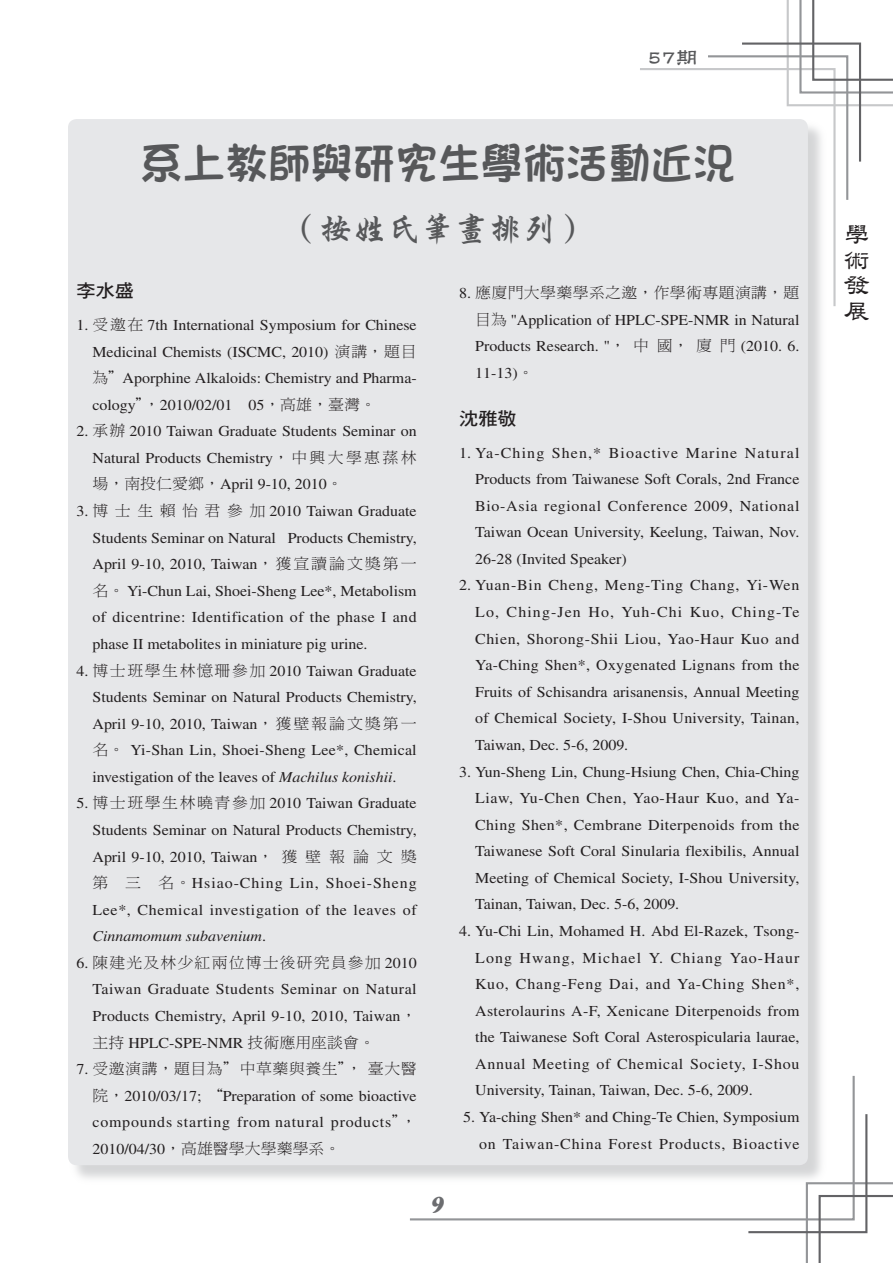
<style>
.page{position:relative;width:893px;height:1263px;background:#fff}
.page>*{position:absolute;margin:0;border:0;box-sizing:border-box;transform-origin:0 0}
.t1{font:42.45px "DF Fang Yuan Std W7";color:#57585a}
.t2{font:34.05px "DF Xing Kai Std W5";color:#57585a}
.t3{font:25.5px/25.5px "DF Li Shu Md HK BF";color:#231f20;text-align:justify}
.t4{font:21.3px "DF Li Shu Std W7";color:#57585a}
.t5{font:18.15px "DF Hei Std W7";color:#231f20;scale:1.05 1}
.t6{font:15.15px/26.5px "Times";color:#231f20;text-align:justify;scale:1.05 1}
.t7{font:15.15px/26.5px "Times";letter-spacing:.025em;color:#231f20;text-align:right;scale:1.05 1}
.t8{font:15.15px/26.5px "Times";letter-spacing:.05em;color:#231f20;scale:1.05 1}
.t9{font:15.15px "DF Ming Std W3";letter-spacing:.03em;color:#231f20;scale:1.05 1}
.t10{font:15.15px "DF Ming Std W3";letter-spacing:.07em;color:#231f20;scale:1.05 1}
.t11{font:15.15px "DF Ming Std W3";color:#231f20;scale:1.05 1}
.s1{font-family:"DF Ming Std W3"}
.s2{font-style:italic}
.s3{font-family:"Times"}
</style>
<div class="page">
<svg style="left:640px;top:68px;width:196px;height:239px"></svg>
<svg style="left:706px;top:0;width:187px;height:202px"></svg>
<svg style="left:410px;top:1075px;width:445px;height:146px"></svg>
<svg style="left:746px;top:1112px;width:147px;height:151px"></svg>
<div style="left:70px;top:121px;width:758px;height:1064px;background:#c7c8ca;opacity:.75"></div>
<div style="left:68px;top:119px;width:740px;height:1046px;background:#e6e7e9;border-radius:9px"></div>
<svg style="left:432px;top:1196px;width:12px;height:17px"></svg>
<h3 class="t4" style="left:647px;top:46px;width:51px">57期</h3>
<h1 class="t1" style="left:140px;top:140px;width:597px">系上教師與研究生學術活動近況</h1>
<h2 class="t2" style="left:285px;top:210px;width:308px">（按姓氏筆畫排列）</h2>
<p class="t5" style="left:77px;top:281px;width:56px">李水盛</p>
<p class="t6" style="left:92px;top:312px;width:310px;text-indent:-16px">1. <span class="s1">受邀在</span> 7th International Symposium for Chinese Medicinal Chemists (ISCMC, 2010) <span class="s1">演講，題目為”</span>Aporphine Alkaloids: Chemistry and Pharma&shy;cology<span class="s1">”，</span>2010/02/01 05<span class="s1">，高雄，臺灣。</span></p>
<p class="t6" style="left:92px;top:418px;width:310px;text-indent:-16px">2. <span class="s1">承辦</span> 2010 Taiwan Graduate Students Seminar on Natural Products Chemistry<span class="s1">，中興大學惠蓀林場，南投仁愛鄉，</span>April 9-10, 2010<span class="s1">。</span></p>
<p class="t6" style="left:92px;top:498px;width:310px;text-indent:-16px">3. <span class="s1">博士生賴怡君參加</span> 2010 Taiwan Graduate Students Seminar on Natural Products Chemistry, April 9-10, 2010, Taiwan<span class="s1">，獲宣讀論文獎第一名。</span> Yi-Chun Lai, Shoei-Sheng Lee*, Metabolism of dicentrine: Identification of the phase I and phase II metabolites in miniature pig urine.</p>
<p class="t6" style="left:92px;top:657px;width:310px;text-indent:-16px">4. <span class="s1">博士班學生林憶珊參加</span> 2010 Taiwan Graduate Students Seminar on Natural Products Chemistry, April 9-10, 2010, Taiwan<span class="s1">，獲壁報論文獎第一名。</span> Yi-Shan Lin, Shoei-Sheng Lee*, Chemical investigation of the leaves of <span class="s2">Machilus konishii</span>.</p>
<p class="t6" style="left:92px;top:790px;width:310px;text-indent:-16px">5. <span class="s1">博士班學生林曉青參加</span> 2010 Taiwan Graduate Students Seminar on Natural Products Chemistry, April 9-10, 2010, Taiwan<span class="s1">，獲壁報論文獎第 三 名。</span>Hsiao-Ching Lin, Shoei-Sheng Lee*, Chemical investigation of the leaves of <span class="s2">Cinnamomum subavenium</span>.</p>
<p class="t10" style="left:77px;top:954px;width:325px"><span class="s3">6.</span> 陳建光及林少紅兩位博士後研究員參加 <span class="s3">2010</span></p>
<p class="t6" style="left:92px;top:976px;width:310px">Taiwan Graduate Students Seminar on Natural Products Chemistry, April 9-10, 2010, Taiwan<span class="s1">，主持</span> HPLC-SPE-NMR <span class="s1">技術應用座談會。</span></p>
<p class="t9" style="left:77px;top:1060px;width:325px"><span class="s3">7.</span> 受邀演講，題目為”中草藥與養生”，臺大醫</p>
<p class="t8" style="left:92px;top:1082px;width:310px"><span class="s1">院，</span>2010/03/17; <span class="s1">“</span>Preparation of some bioactive compounds starting from natural products<span class="s1">”，</span></p>
<p class="t11" style="left:92px;top:1140px;width:238px"><span class="s3">2010/04/30</span>，高雄醫學大學藥學系。</p>
<p class="t9" style="left:459px;top:284px;width:325px"><span class="s3">8.</span> 應廈門大學藥學系之邀，作學術專題演講，題</p>
<p class="t6" style="left:475px;top:306px;width:310px"><span class="s1">目為</span> ''Application of HPLC-SPE-NMR in Natural Products Research. ''<span class="s1">，中國，廈門</span> (2010. 6.<br>11-13)<span class="s1">。</span></p>
<p class="t5" style="left:459px;top:408px;width:56px">沈雅敬</p>
<p class="t6" style="left:475px;top:439px;width:310px;text-indent:-16px">1. Ya-Ching Shen,* Bioactive Marine Natural Products from Taiwanese Soft Corals, 2nd France Bio-Asia regional Conference 2009, National Taiwan Ocean University, Keelung, Taiwan, Nov.<br>26-28 (Invited Speaker)</p>
<p class="t6" style="left:475px;top:572px;width:310px;text-indent:-16px">2. Yuan-Bin Cheng, Meng-Ting Chang, Yi-Wen Lo, Ching-Jen Ho, Yuh-Chi Kuo, Ching-Te Chien, Shorong-Shii Liou, Yao-Haur Kuo and Ya-Ching Shen*, Oxygenated Lignans from the Fruits of Schisandra arisanensis, Annual Meeting of Chemical Society, I-Shou University, Tainan, Taiwan, Dec. 5-6, 2009.</p>
<p class="t6" style="left:475px;top:758px;width:310px;text-indent:-16px">3. Yun-Sheng Lin, Chung-Hsiung Chen, Chia-Ching Liaw, Yu-Chen Chen, Yao-Haur Kuo, and Ya-Ching Shen*, Cembrane Diterpenoids from the Taiwanese Soft Coral Sinularia flexibilis, Annual Meeting of Chemical Society, I-Shou University, Tainan, Taiwan, Dec. 5-6, 2009.</p>
<p class="t6" style="left:475px;top:917px;width:310px;text-indent:-16px">4. Yu-Chi Lin, Mohamed H. Abd El-Razek, Tsong-Long Hwang, Michael Y. Chiang Yao-Haur Kuo, Chang-Feng Dai, and Ya-Ching Shen*, Asterolaurins A-F, Xenicane Diterpenoids from the Taiwanese Soft Coral Asterospicularia laurae, Annual Meeting of Chemical Society, I-Shou University, Tainan, Taiwan, Dec. 5-6, 2009.</p>
<p class="t7" style="left:463px;top:1103px;width:322px">5. Ya-ching Shen* and Ching-Te Chien, Symposium on Taiwan-China Forest Products, Bioactive</p>
<h3 class="t3" style="left:844px;top:222px;width:27px">學術發展</h3>
</div>
